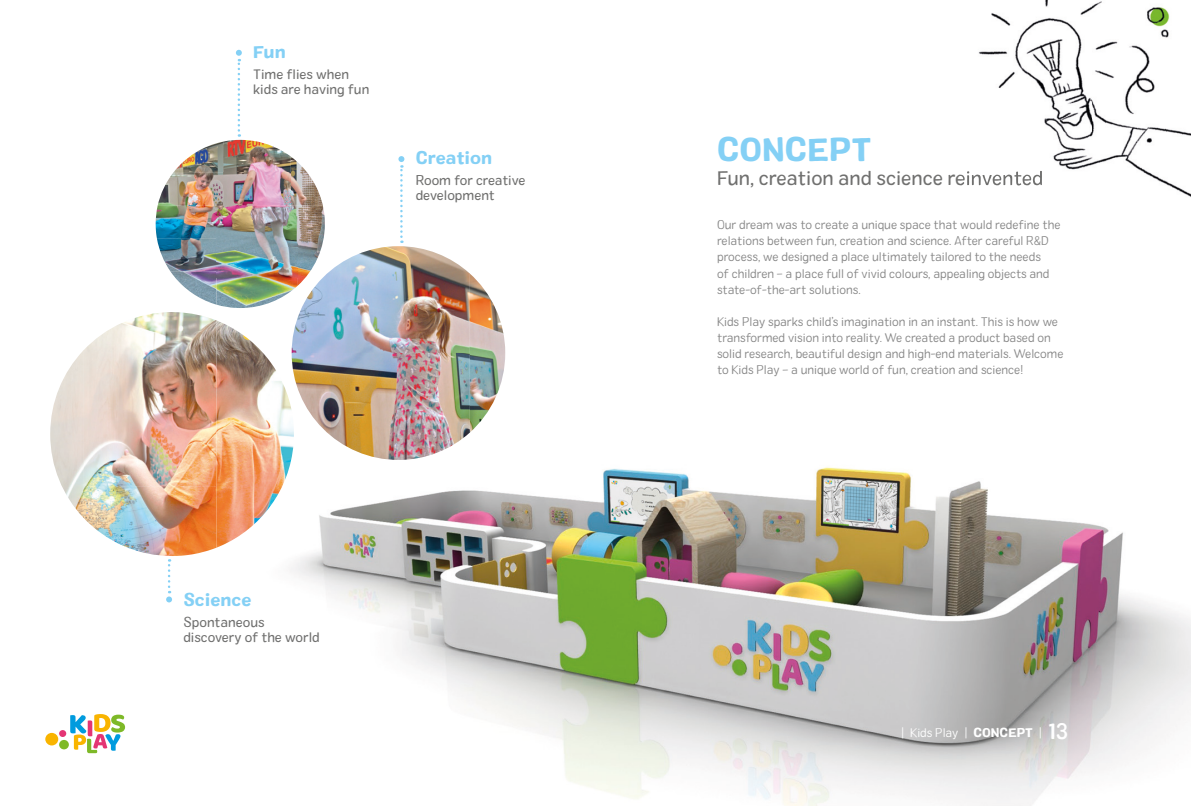
<style>
.page{position:relative;width:1191px;height:806px;background:#fff}
.page>*{position:absolute;margin:0;border:0;box-sizing:border-box;transform-origin:0 0}
.t1{font:32.1px "Colby St Bld";color:#84d0f5}
.t2{font:20px "Colby St Reg";color:#70706f}
.t3{font:17.3px "Colby St Bld";color:#84d0f5}
.t4{font:13.6px/14.8px "Colby St Reg";color:#70706f}
.t5{font:12.4px/16.1px "Colby St Lt";color:#878787}
.t6{font:12.4px "Colby St Lt";color:#fff}
.s1{font-family:"Colby St Bld"}
.s2{font-family:"Colby St Med";font-size:22.2px}
</style>
<div class="page">
<img style="left:216px;top:320px;width:975px;height:485px">
<img style="left:83px;top:312px;width:133px;height:174px">
<img style="left:50px;top:351px;width:33px;height:166px">
<img style="left:83px;top:486px;width:99px;height:69px">
<img style="left:216px;top:431px;width:78px;height:116px">
<img style="left:292px;top:246px;width:178px;height:213px">
<img style="left:469px;top:273px;width:36px;height:159px">
<img style="left:173px;top:140px;width:118px;height:33px">
<img style="left:291px;top:157px;width:32px;height:48px">
<img style="left:158px;top:173px;width:133px;height:32px">
<img style="left:156px;top:205px;width:67px;height:34px">
<img style="left:223px;top:205px;width:101px;height:11px">
<img style="left:157px;top:238px;width:59px;height:33px">
<img style="left:171px;top:271px;width:45px;height:33px">
<img style="left:216px;top:216px;width:82px;height:92px">
<img style="left:298px;top:216px;width:27px;height:69px">
<svg style="left:236px;top:50px;width:6px;height:87px"></svg>
<svg style="left:398px;top:156px;width:6px;height:87px"></svg>
<svg style="left:166px;top:559px;width:6px;height:43px"></svg>
<img style="left:978px;top:0;width:213px;height:197px">
<img style="left:960px;top:171px;width:82px;height:16px">
<svg style="left:45px;top:714px;width:80px;height:38px"></svg>
<h3 class="t3" style="left:253px;top:41px;width:34px">Fun</h3>
<p class="t4" style="left:253px;top:67px;width:118px">Time flies when kids are having fun</p>
<h3 class="t3" style="left:416px;top:147px;width:78px">Creation</h3>
<p class="t4" style="left:416px;top:173px;width:111px">Room for creative development</p>
<h3 class="t3" style="left:183px;top:588px;width:70px">Science</h3>
<p class="t4" style="left:183px;top:614px;width:138px">Spontaneous discovery of the world</p>
<h1 class="t1" style="left:717px;top:128px;width:156px">CONCEPT</h1>
<h2 class="t2" style="left:717px;top:165px;width:328px">Fun, creation and science reinvented</h2>
<p class="t5" style="left:717px;top:217px;width:345px">Our dream was to create a unique space that would redefine the relations between fun, creation and science. After careful R&amp;D process, we designed a place ultimately tailored to the needs<br>of children – a place full of vivid colours, appealing objects and state-of-the-art solutions.</p>
<p class="t5" style="left:717px;top:313px;width:348px">Kids Play sparks child’s imagination in an instant. This is how we transformed vision into reality. We created a product based on solid research, beautiful design and high-end materials. Welcome to Kids Play – a unique world of fun, creation and science!</p>
<p class="t6" style="left:900px;top:724px;width:168px">| Kids Play | <span class="s1">CONCEPT</span> | <span class="s2">13</span></p>
</div>
